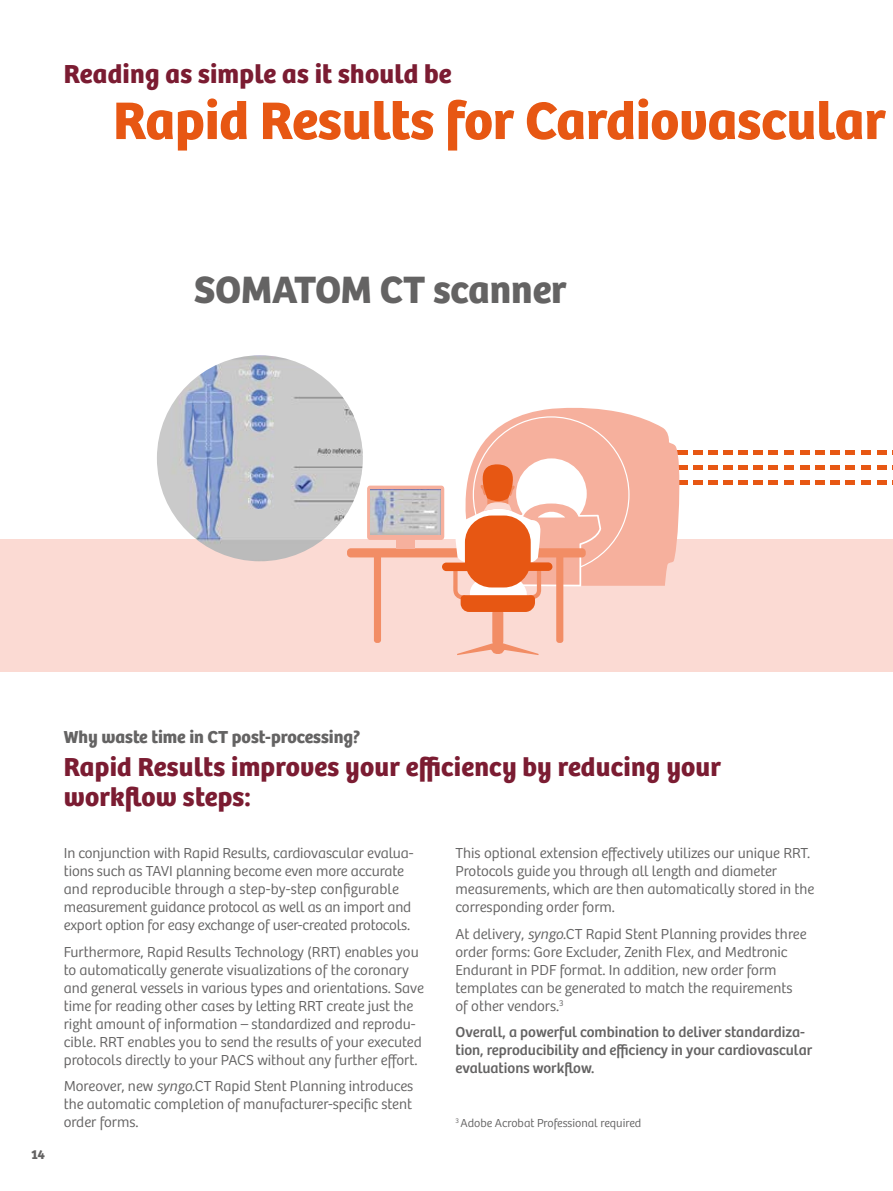
<style>
.page{position:relative;width:893px;height:1191px;background:#fff}
.page>*{position:absolute;margin:0;border:0;box-sizing:border-box;transform-origin:0 0}
.t1{font:54.75px "Bree SH Headline Regular";color:#e75713}
.t2{font:39.45px "Bree SH Headline Regular";color:#646363}
.t3{font:27px/30px "Bree SH Headline Regular";letter-spacing:.01em;color:#7b1c32}
.t4{font:18px "Bree SH Headline Regular";color:#646363}
.t5{font:15px/18px "Bree SH Text Light";color:#646363}
.t6{font:15px/18px "Bree SH Text Regular";color:#646363}
.t7{font:13.5px "Bree SH Text Bold";color:#646363}
.t8{font:12px "Bree SH Text Light";color:#646363}
.s1{font-style:italic}
</style>
<div class="page">
<div style="left:0;top:539px;width:893px;height:132px;background:#fbdad3"></div>
<svg style="left:845px;top:450px;width:9px;height:4px"></svg>
<svg style="left:861px;top:450px;width:9px;height:4px"></svg>
<div style="left:845px;top:465px;width:9px;height:5px;background:#e75713"></div>
<div style="left:861px;top:465px;width:9px;height:5px;background:#e75713"></div>
<div style="left:845px;top:480px;width:9px;height:5px;background:#e75713"></div>
<svg style="left:830px;top:450px;width:9px;height:4px"></svg>
<div style="left:830px;top:465px;width:9px;height:5px;background:#e75713"></div>
<div style="left:830px;top:480px;width:9px;height:5px;background:#e75713"></div>
<svg style="left:815px;top:450px;width:9px;height:4px"></svg>
<svg style="left:878px;top:450px;width:15px;height:4px"></svg>
<div style="left:815px;top:465px;width:9px;height:5px;background:#e75713"></div>
<div style="left:878px;top:465px;width:9px;height:5px;background:#e75713"></div>
<div style="left:815px;top:480px;width:9px;height:5px;background:#e75713"></div>
<div style="left:878px;top:480px;width:9px;height:5px;background:#e75713"></div>
<svg style="left:800px;top:450px;width:9px;height:4px"></svg>
<div style="left:800px;top:465px;width:9px;height:5px;background:#e75713"></div>
<div style="left:800px;top:480px;width:9px;height:5px;background:#e75713"></div>
<div style="left:861px;top:480px;width:9px;height:5px;background:#e75713"></div>
<svg style="left:768px;top:450px;width:9px;height:4px"></svg>
<hr style="left:784px;top:450px;width:10px;height:4px;background:#e75713">
<div style="left:768px;top:465px;width:9px;height:5px;background:#e75713"></div>
<div style="left:784px;top:465px;width:10px;height:5px;background:#e75713"></div>
<div style="left:768px;top:480px;width:9px;height:5px;background:#e75713"></div>
<svg style="left:753px;top:450px;width:9px;height:4px"></svg>
<div style="left:753px;top:465px;width:9px;height:5px;background:#e75713"></div>
<div style="left:753px;top:480px;width:9px;height:5px;background:#e75713"></div>
<svg style="left:738px;top:450px;width:9px;height:4px"></svg>
<div style="left:738px;top:465px;width:9px;height:5px;background:#e75713"></div>
<div style="left:738px;top:480px;width:9px;height:5px;background:#e75713"></div>
<svg style="left:723px;top:450px;width:9px;height:4px"></svg>
<div style="left:723px;top:465px;width:9px;height:5px;background:#e75713"></div>
<div style="left:723px;top:480px;width:9px;height:5px;background:#e75713"></div>
<svg style="left:708px;top:450px;width:9px;height:4px"></svg>
<div style="left:708px;top:465px;width:9px;height:5px;background:#e75713"></div>
<div style="left:708px;top:480px;width:9px;height:5px;background:#e75713"></div>
<svg style="left:693px;top:450px;width:9px;height:4px"></svg>
<div style="left:693px;top:465px;width:9px;height:5px;background:#e75713"></div>
<div style="left:693px;top:480px;width:9px;height:5px;background:#e75713"></div>
<hr style="left:671px;top:450px;width:16px;height:4px;background:#e75713">
<div style="left:671px;top:465px;width:16px;height:5px;background:#e75713"></div>
<div style="left:671px;top:480px;width:16px;height:5px;background:#e75713"></div>
<div style="left:784px;top:480px;width:10px;height:5px;background:#e75713"></div>
<svg style="left:417px;top:407px;width:262px;height:179px;fill:#f6b09d"></svg>
<div style="left:347px;top:548px;width:239px;height:9px;background:#f28d65;border-radius:4px"></div>
<div style="left:556px;top:549px;width:7px;height:94px;background:#f28d65;border-radius:3px"></div>
<div style="left:374px;top:549px;width:7px;height:94px;background:#f28d65;border-radius:3px"></div>
<svg style="left:367px;top:485px;width:77px;height:56px"></svg>
<img style="left:371px;top:490px;width:69px;height:45px">
<svg style="left:457px;top:643px;width:82px;height:12px"></svg>
<div style="left:442px;top:562px;width:30px;height:9px;background:#e75713;border-radius:4px"></div>
<div style="left:492px;top:609px;width:11px;height:37px;background:#f28d65;border-radius:5px"></div>
<svg style="left:453px;top:416px;width:177px;height:196px"></svg>
<div style="left:397px;top:539px;width:18px;height:9px;background:#f6b09d"></div>
<img style="left:157px;top:355px;width:206px;height:206px;border-radius:103px">
<h3 class="t3" style="left:64px;top:59px;width:389px">Reading as simple as it should be</h3>
<h1 class="t1" style="left:113px;top:88px;width:774px">Rapid Results for Cardiovascular</h1>
<h2 class="t2" style="left:194px;top:266px;width:374px">SOMATOM CT scanner</h2>
<p class="t7" style="left:31px;top:1146px;width:15px">14</p>
<p class="t4" style="left:64px;top:726px;width:298px">Why waste time in CT post-processing?</p>
<h3 class="t3" style="left:64px;top:752px;width:659px">Rapid Results improves your efficiency by reducing your workflow steps:</h3>
<p class="t5" style="left:64px;top:844px;width:351px">In conjunction with Rapid Results, cardiovascular evalua&shy;tions such as TAVI planning become even more accurate and reproducible through a step-by-step configurable measurement guidance protocol as well as an import and export option for easy exchange of user-created protocols.</p>
<p class="t5" style="left:64px;top:943px;width:362px">Furthermore, Rapid Results Technology (RRT) enables you to automatically generate visualizations of the coronary and general vessels in various types and orientations. Save time for reading other cases by letting RRT create just the right amount of information – standardized and reprodu&shy;cible. RRT enables you to send the results of your executed protocols directly to your PACS without any further effort.</p>
<p class="t5" style="left:64px;top:1077px;width:351px;text-align:justify">Moreover, new <span class="s1">syngo</span>.CT Rapid Stent Planning introduces the automatic completion of manufacturer-specific stent order forms.</p>
<p class="t5" style="left:455px;top:844px;width:360px">This optional extension effectively utilizes our unique RRT.<br>Protocols guide you through all length and diameter measurements, which are then automatically stored in the corresponding order form.</p>
<p class="t5" style="left:455px;top:925px;width:353px">At delivery, <span class="s1">syngo</span>.CT Rapid Stent Planning provides three order forms: Gore Excluder, Zenith Flex, and Medtronic Endurant in PDF format. In addition, new order form templates can be generated to match the requirements of other vendors.<sup>3</sup></p>
<p class="t6" style="left:455px;top:1023px;width:358px">Overall, a powerful combination to deliver standardiza&shy;tion, reproducibility and efficiency in your cardiovascular evaluations workflow.</p>
<p class="t8" style="left:455px;top:1116px;width:187px"><sup>3</sup> Adobe Acrobat Professional required</p>
</div>
